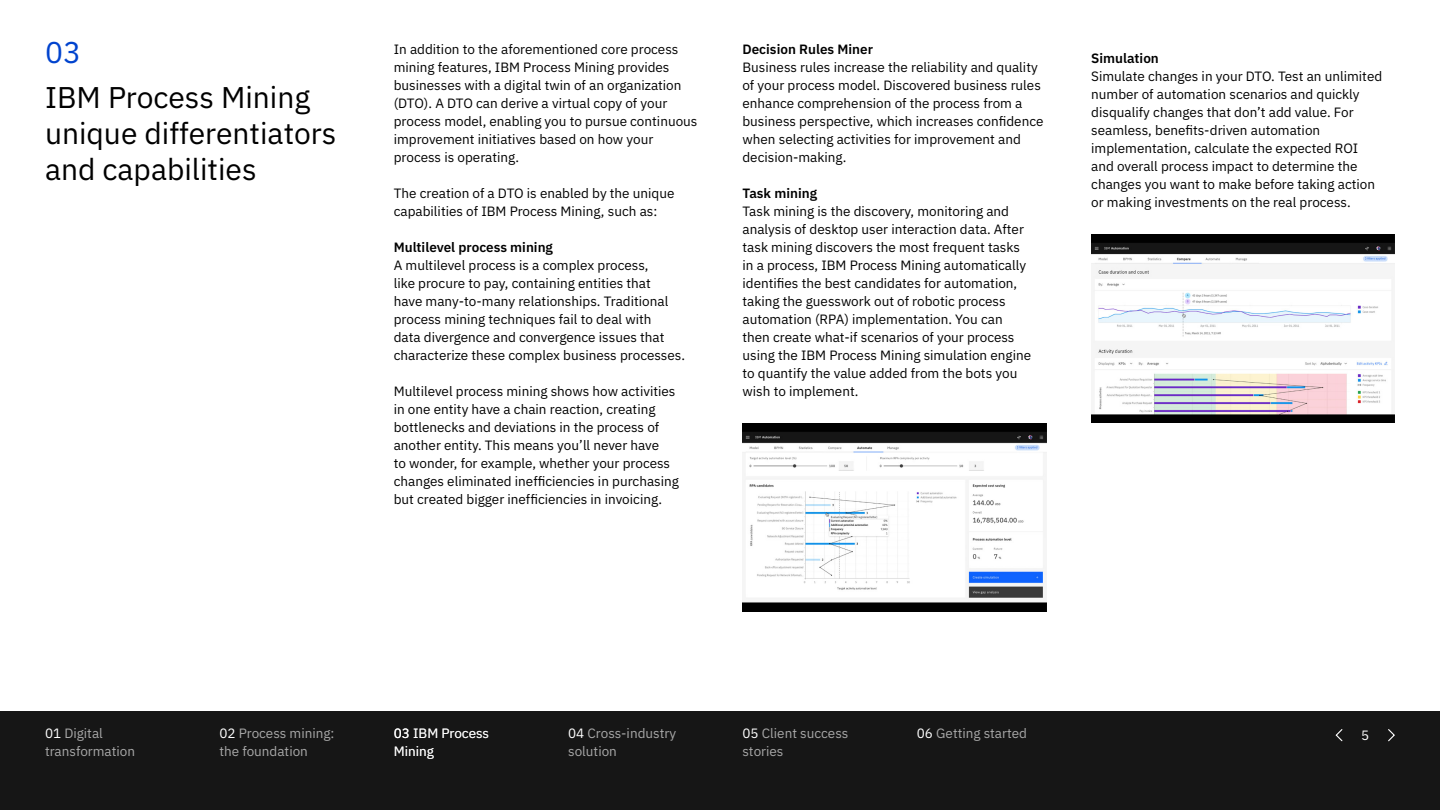
<style>
.page{position:relative;width:1440px;height:810px;background:#fff}
.page>*{position:absolute;margin:0;border:0;box-sizing:border-box;transform-origin:0 0}
.t1{font:30px/36px "IBM Plex Sans";color:#000}
.t2{font:30px "IBM Plex Sans";color:#0043ce}
.t3{font:13.5px/18px "IBM Plex Sans";color:#000}
.t4{font:13.5px/18px "IBM Plex Sans";color:#a8a8a8}
.t5{font:600 13.5px "IBM Plex Sans";color:#000}
.t6{font:13.5px/18px "IBM Plex Sans";color:#fff}
.s1{color:#fff}
</style>
<div class="page">
<div style="left:0;top:711px;width:1440px;height:99px;background:#161616"></div>
<svg style="left:1335px;top:729px;width:8px;height:13px"></svg>
<svg style="left:1388px;top:729px;width:7px;height:13px"></svg>
<img style="left:742px;top:423px;width:304px;height:189px">
<img style="left:1091px;top:234px;width:304px;height:189px">
<h1 class="t2" style="left:45px;top:29px;width:37px">03</h1>
<h1 class="t1" style="left:45px;top:77px;width:293px">IBM Process Mining unique differentiators and capabilities</h1>
<p class="t3" style="left:394px;top:39px;width:305px">In addition to the aforementioned core process mining features, IBM Process Mining provides businesses with a digital twin of an organization (DTO). A DTO can derive a virtual copy of your process model, enabling you to pursue continuous improvement initiatives based on how your process is operating.</p>
<p class="t3" style="left:394px;top:183px;width:282px">The creation of a DTO is enabled by the unique capabilities of IBM Process Mining, such as:</p>
<p class="t5" style="left:394px;top:237px;width:161px">Multilevel process mining</p>
<p class="t3" style="left:394px;top:255px;width:293px">A multilevel process is a complex process,<br>like procure to pay, containing entities that<br>have many-to-many relationships. Traditional process mining techniques fail to deal with<br>data divergence and convergence issues that characterize these complex business processes.</p>
<p class="t3" style="left:394px;top:381px;width:287px">Multilevel process mining shows how activities in one entity have a chain reaction, creating bottlenecks and deviations in the process of another entity. This means you’ll never have<br>to wonder, for example, whether your process changes eliminated inefficiencies in purchasing but created bigger inefficiencies in invoicing.</p>
<p class="t5" style="left:742px;top:39px;width:132px">Decision Rules Miner</p>
<p class="t3" style="left:742px;top:57px;width:302px">Business rules increase the reliability and quality of your process model. Discovered business rules enhance comprehension of the process from a business perspective, which increases confidence when selecting activities for improvement and decision-making.</p>
<p class="t5" style="left:742px;top:183px;width:76px">Task mining</p>
<p class="t3" style="left:742px;top:201px;width:290px">Task mining is the discovery, monitoring and analysis of desktop user interaction data. After task mining discovers the most frequent tasks in a process, IBM Process Mining automatically identifies the best candidates for automation, taking the guesswork out of robotic process automation (RPA) implementation. You can then create what-if scenarios of your process using the IBM Process Mining simulation engine to quantify the value added from the bots you wish to implement.</p>
<p class="t5" style="left:1091px;top:47px;width:69px">Simulation</p>
<p class="t3" style="left:1091px;top:66px;width:293px">Simulate changes in your DTO. Test an unlimited number of automation scenarios and quickly disqualify changes that don’t add value. For seamless, benefits-driven automation implementation, calculate the expected ROI and overall process impact to determine the changes you want to make before taking action or making investments on the real process.</p>
<p class="t4" style="left:45px;top:723px;width:92px"><span class="s1">01</span> Digital transformation</p>
<p class="t4" style="left:219px;top:723px;width:117px"><span class="s1">02</span> Process mining: the foundation</p>
<p class="t4" style="left:568px;top:723px;width:110px"><span class="s1">04</span> Cross-industry solution</p>
<p class="t4" style="left:743px;top:723px;width:107px"><span class="s1">05</span> Client success stories</p>
<p class="t4" style="left:917px;top:723px;width:112px"><span class="s1">06</span> Getting started</p>
<p class="t6" style="left:1361px;top:725px;width:10px">5</p>
<p class="t6" style="left:394px;top:723px;width:97px">03 IBM Process<br>Mining</p>
</div>
